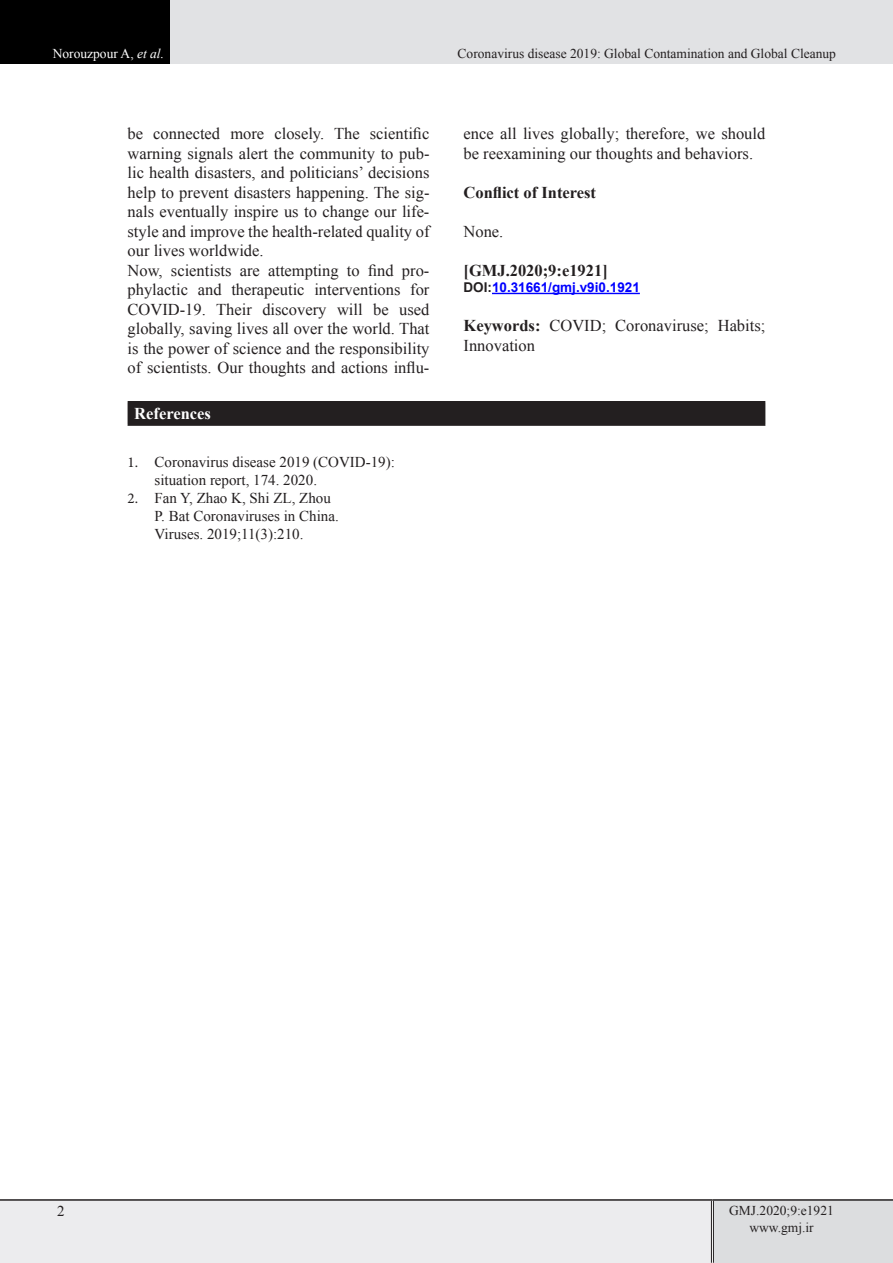
<style>
.page{position:relative;width:893px;height:1263px;background:#fff}
.page>*{position:absolute;margin:0;border:0;box-sizing:border-box;transform-origin:0 0}
.t1{font:16.5px/19.5px "Times New Roman";color:#231f20}
.t2{font:700 16.5px "Times New Roman";color:#231f20}
.t3{font:700 16.5px "Times New Roman";color:#fff}
.t4{font:15px/18px "Times New Roman";color:#231f20}
.t5{font:13.5px/16.2px "Times New Roman";color:#231f20;text-align:center}
.t6{font:700 13.5px "Arial";color:#00f}
.t7{font:13.5px "Times New Roman";color:#fff}
.s1{font-style:italic}
.s2{color:#231f20}
.s3{font-weight:700}
.s4{font-family:"Minion Pro"}
</style>
<div class="page">
<div style="left:0;top:0;width:170px;height:64px;background:#000"></div>
<div style="left:170px;top:0;width:723px;height:64px;background:#e1e2e4"></div>
<div style="left:0;top:1200px;width:712px;height:63px;background:#ececee"></div>
<div style="left:712px;top:1200px;width:181px;height:63px;background:#dcdddf"></div>
<hr style="left:711px;top:1201px;width:3px;height:62px;background:#fff">
<hr style="left:711px;top:1201px;width:1px;height:62px;background:#231f20">
<hr style="left:713px;top:1201px;width:1px;height:62px;background:#231f20">
<hr style="left:0;top:1199px;width:712px;height:2px;background:#231f20">
<hr style="left:712px;top:1199px;width:181px;height:2px;background:#231f20">
<hr style="left:492px;top:293px;width:148px;height:1px;background:#00f">
<div style="left:128px;top:402px;width:637px;height:23px;background:#231f20"></div>
<hr style="left:128px;top:401px;width:637px;height:2px;background:#231f20">
<hr style="left:128px;top:424px;width:637px;height:2px;background:#231f20">
<p class="t7" style="left:53px;top:44px;width:113px">Norouzpour A, <span class="s1">et al.</span></p>
<p class="t5" style="left:458px;top:45px;width:380px">Coronavirus disease 2019: Global Contamination and Global Cleanup</p>
<p class="t1" style="left:128px;top:123px;width:303px">be connected more closely. The scientific warning signals alert the community to pub&shy;lic health disasters, and politicians’ decisions help to prevent disasters happening. The sig&shy;nals eventually inspire us to change our life&shy;style and improve the health-related quality of our lives worldwide.<br>Now, scientists are attempting to find pro&shy;phylactic and therapeutic interventions for COVID-19. Their discovery will be used globally, saving lives all over the world. That is the power of science and the responsibility of scientists. Our thoughts and actions influ-</p>
<p class="t1" style="left:463px;top:123px;width:303px">ence all lives globally; therefore, we should be reexamining our thoughts and behaviors.</p>
<p class="t2" style="left:463px;top:180px;width:134px">Conflict of Interest</p>
<p class="t1" style="left:463px;top:221px;width:41px">None.</p>
<p class="t2" style="left:463px;top:258px;width:146px">[GMJ.2020;9:e1921]</p>
<p class="t6" style="left:463px;top:278px;width:178px"><span class="s2">DOI:</span>10.31661/gmj.v9i0.1921</p>
<p class="t1" style="left:463px;top:316px;width:303px"><span class="s3">Keywords:</span> COVID; Coronaviruse; Habits;<br>Innovation</p>
<p class="t3" style="left:134px;top:402px;width:78px">References</p>
<p class="t4" style="left:155px;top:452px;width:242px;text-indent:-27px"><span class="s4">1.</span> Coronavirus disease 2019 (COVID-19): situation report, 174. 2020.</p>
<p class="t4" style="left:155px;top:488px;width:186px;text-indent:-27px"><span class="s4">2.</span> Fan Y, Zhao K, Shi ZL, Zhou<br>P. Bat Coronaviruses in China.<br>Viruses. 2019;11(3):210.</p>
<p class="t4" style="left:57px;top:1202px;width:9px">2</p>
<p class="t5" style="left:729px;top:1202px;width:106px">GMJ.2020;9:e1921 www.gmj.ir</p>
</div>
